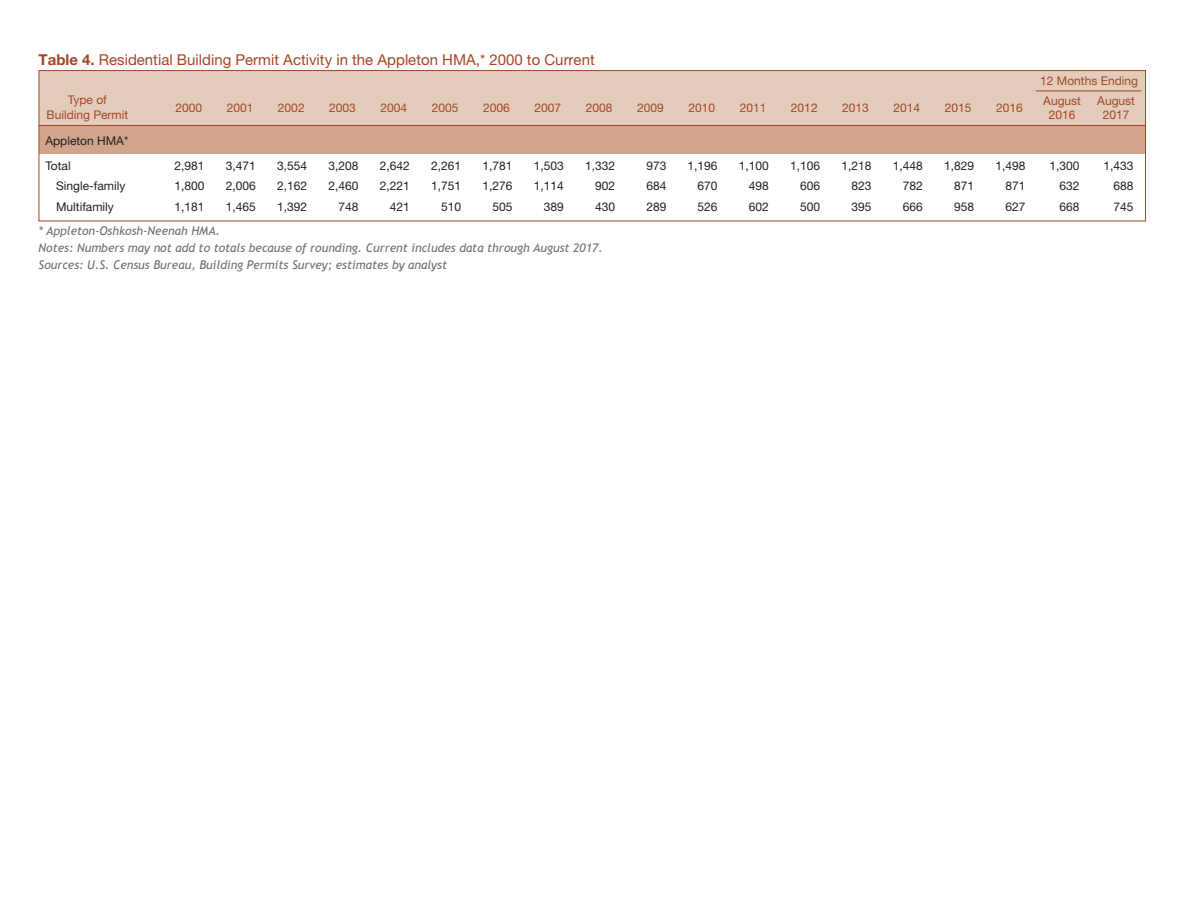
<style>
.page{position:relative;width:1188px;height:918px;background:#fff}
.page>*{position:absolute;margin:0;border:0;box-sizing:border-box;transform-origin:0 0}
.t1{font:15px "Helvetica Neue";color:#a14723}
.t2{font:12px "Helvetica Neue";color:#231f20}
.t3{font:italic 12px "Trebuchet MS";color:#6d6e71}
.level2{font:12px/13.5px "Helvetica Neue";color:#a14723;text-align:center}
.s1{font-weight:700}
</style>
<div class="page">
<div style="left:39px;top:71px;width:1107px;height:64px;background:#e4ccbc"></div>
<div style="left:39px;top:126px;width:1107px;height:27px;background:#d1a58b"></div>
<hr style="left:39px;top:125px;width:1106px;height:1px;background:#a14723">
<div style="left:39px;top:70px;width:1107px;height:151px;border:1px solid #a14723"></div>
<hr style="left:1036px;top:91px;width:106px;height:1px;background:#a14723">
<p class="t1" style="left:39px;top:50px;width:558px"><span class="s1">Table 4.</span> Residential Building Permit Activity in the Appleton HMA,* 2000 to Current</p>
<p class="level2" style="left:68px;top:93px;width:40px">Type of</p>
<p class="level2" style="left:46px;top:108px;width:83px">Building Permit</p>
<p class="level2" style="left:1040px;top:74px;width:99px">12 Months Ending</p>
<p class="level2" style="left:175px;top:101px;width:28px">2000</p>
<p class="level2" style="left:227px;top:101px;width:28px">2001</p>
<p class="level2" style="left:278px;top:101px;width:28px">2002</p>
<p class="level2" style="left:329px;top:101px;width:28px">2003</p>
<p class="level2" style="left:381px;top:101px;width:28px">2004</p>
<p class="level2" style="left:432px;top:101px;width:28px">2005</p>
<p class="level2" style="left:483px;top:101px;width:28px">2006</p>
<p class="level2" style="left:534px;top:101px;width:28px">2007</p>
<p class="level2" style="left:586px;top:101px;width:28px">2008</p>
<p class="level2" style="left:637px;top:101px;width:28px">2009</p>
<p class="level2" style="left:688px;top:101px;width:28px">2010</p>
<p class="level2" style="left:740px;top:101px;width:28px">2011</p>
<p class="level2" style="left:791px;top:101px;width:28px">2012</p>
<p class="level2" style="left:842px;top:101px;width:28px">2013</p>
<p class="level2" style="left:894px;top:101px;width:28px">2014</p>
<p class="level2" style="left:945px;top:101px;width:28px">2015</p>
<p class="level2" style="left:996px;top:101px;width:28px">2016</p>
<p class="level2" style="left:1043px;top:94px;width:39px">August<br>2016</p>
<p class="level2" style="left:1097px;top:94px;width:39px">August<br>2017</p>
<p class="t2" style="left:45px;top:133px;width:84px">Appleton HMA*</p>
<p class="t2" style="left:45px;top:159px;width:27px">Total</p>
<p class="t2" style="left:175px;top:159px;width:32px">2,981</p>
<p class="t2" style="left:226px;top:159px;width:32px">3,471</p>
<p class="t2" style="left:277px;top:159px;width:32px">3,554</p>
<p class="t2" style="left:329px;top:159px;width:32px">3,208</p>
<p class="t2" style="left:380px;top:159px;width:32px">2,642</p>
<p class="t2" style="left:431px;top:159px;width:32px">2,261</p>
<p class="t2" style="left:482px;top:159px;width:32px">1,781</p>
<p class="t2" style="left:534px;top:159px;width:32px">1,503</p>
<p class="t2" style="left:585px;top:159px;width:32px">1,332</p>
<p class="t2" style="left:646px;top:159px;width:22px">973</p>
<p class="t2" style="left:688px;top:159px;width:32px">1,196</p>
<p class="t2" style="left:739px;top:159px;width:32px">1,100</p>
<p class="t2" style="left:790px;top:159px;width:32px">1,106</p>
<p class="t2" style="left:842px;top:159px;width:32px">1,218</p>
<p class="t2" style="left:893px;top:159px;width:32px">1,448</p>
<p class="t2" style="left:944px;top:159px;width:32px">1,829</p>
<p class="t2" style="left:995px;top:159px;width:32px">1,498</p>
<p class="t2" style="left:1049px;top:159px;width:32px">1,300</p>
<p class="t2" style="left:1103px;top:159px;width:32px">1,433</p>
<p class="t2" style="left:56px;top:179px;width:71px">Single-family</p>
<p class="t2" style="left:175px;top:179px;width:32px">1,800</p>
<p class="t2" style="left:226px;top:179px;width:32px">2,006</p>
<p class="t2" style="left:277px;top:179px;width:32px">2,162</p>
<p class="t2" style="left:329px;top:179px;width:32px">2,460</p>
<p class="t2" style="left:380px;top:179px;width:32px">2,221</p>
<p class="t2" style="left:431px;top:179px;width:32px">1,751</p>
<p class="t2" style="left:482px;top:179px;width:32px">1,276</p>
<p class="t2" style="left:534px;top:179px;width:32px">1,114</p>
<p class="t2" style="left:595px;top:179px;width:22px">902</p>
<p class="t2" style="left:646px;top:179px;width:22px">684</p>
<p class="t2" style="left:698px;top:179px;width:22px">670</p>
<p class="t2" style="left:749px;top:179px;width:22px">498</p>
<p class="t2" style="left:800px;top:179px;width:22px">606</p>
<p class="t2" style="left:852px;top:179px;width:22px">823</p>
<p class="t2" style="left:903px;top:179px;width:22px">782</p>
<p class="t2" style="left:954px;top:179px;width:22px">871</p>
<p class="t2" style="left:1005px;top:179px;width:22px">871</p>
<p class="t2" style="left:1059px;top:179px;width:22px">632</p>
<p class="t2" style="left:1113px;top:179px;width:22px">688</p>
<p class="t2" style="left:56px;top:200px;width:59px">Multifamily</p>
<p class="t2" style="left:175px;top:200px;width:32px">1,181</p>
<p class="t2" style="left:226px;top:200px;width:32px">1,465</p>
<p class="t2" style="left:277px;top:200px;width:32px">1,392</p>
<p class="t2" style="left:339px;top:200px;width:22px">748</p>
<p class="t2" style="left:390px;top:200px;width:22px">421</p>
<p class="t2" style="left:441px;top:200px;width:22px">510</p>
<p class="t2" style="left:492px;top:200px;width:22px">505</p>
<p class="t2" style="left:544px;top:200px;width:22px">389</p>
<p class="t2" style="left:595px;top:200px;width:22px">430</p>
<p class="t2" style="left:646px;top:200px;width:22px">289</p>
<p class="t2" style="left:698px;top:200px;width:22px">526</p>
<p class="t2" style="left:749px;top:200px;width:22px">602</p>
<p class="t2" style="left:800px;top:200px;width:22px">500</p>
<p class="t2" style="left:852px;top:200px;width:22px">395</p>
<p class="t2" style="left:903px;top:200px;width:22px">666</p>
<p class="t2" style="left:954px;top:200px;width:22px">958</p>
<p class="t2" style="left:1005px;top:200px;width:22px">627</p>
<p class="t2" style="left:1059px;top:200px;width:22px">668</p>
<p class="t2" style="left:1113px;top:200px;width:22px">745</p>
<p class="t3" style="left:39px;top:224px;width:183px">* Appleton-Oshkosh-Neenah HMA.</p>
<p class="t3" style="left:39px;top:240px;width:566px">Notes: Numbers may not add to totals because of rounding. Current includes data through August 2017.</p>
<p class="t3" style="left:39px;top:257px;width:410px">Sources: U.S. Census Bureau, Building Permits Survey; estimates by analyst</p>
</div>
